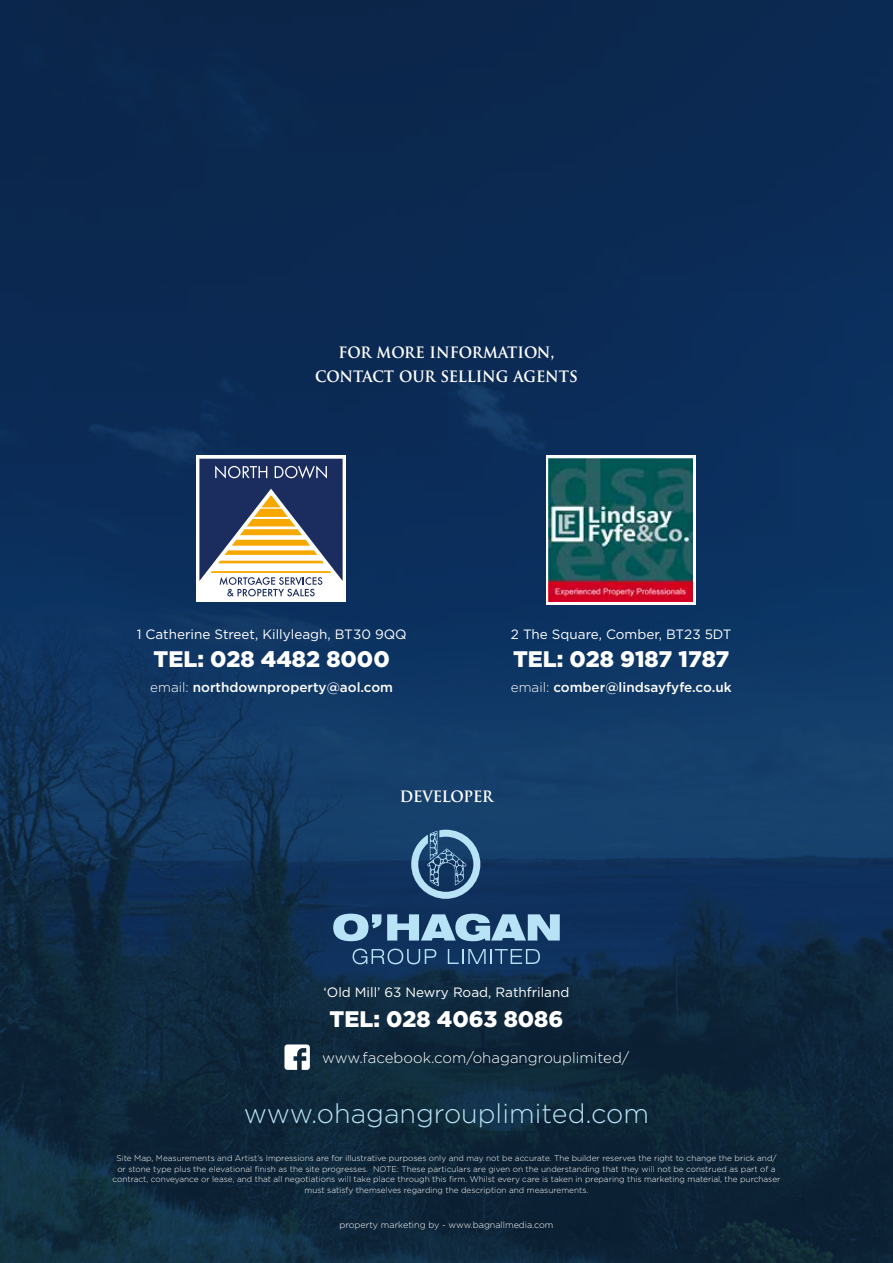
<style>
.page{position:relative;width:893px;height:1263px;background:#fff}
.page>*{position:absolute;margin:0;border:0;box-sizing:border-box;transform-origin:0 0}
.t1{font:300 27px "Gotham";color:#b8e2f6}
.t2{font:900 22.5px "Gotham";color:#fff}
.t3{font:700 18px/24px "Trajan Pro";color:#fff;text-align:center;scale:.9 1}
.t4{font:300 15px "Gotham";color:#fff}
.t5{font:13.5px "Gotham";color:#fff}
.t6{font:500 13.5px "Gotham";color:#fff}
.t7{font:300 9px "Gotham";color:#fff}
.t8{font:300 8.25px/10.5px "Gotham";color:#fff;text-align:center}
.s1{font-weight:300}
</style>
<div class="page">
<img style="left:0;top:0;width:893px;height:1263px">
<svg style="left:284px;top:1044px;width:26px;height:26px"></svg>
<svg style="left:353px;top:949px;width:83px;height:15px"></svg>
<svg style="left:448px;top:949px;width:92px;height:15px"></svg>
<svg style="left:333px;top:914px;width:48px;height:27px"></svg>
<svg style="left:387px;top:914px;width:173px;height:27px;background:#7da4c0"></svg>
<svg style="left:411px;top:830px;width:69px;height:69px;background:#4a7295"></svg>
<div style="left:196px;top:455px;width:150px;height:147px;background:#fff"></div>
<svg style="left:199px;top:459px;width:144px;height:137px"></svg>
<svg style="left:546px;top:455px;width:149px;height:150px"></svg>
<img style="left:549px;top:459px;width:143px;height:143px">
<h3 class="t3" style="left:315px;top:340px;width:293px">FOR MORE INFORMATION,<br>CONTACT OUR SELLING AGENTS</h3>
<h3 class="t5" style="left:137px;top:625px;width:271px">1 Catherine Street, Killyleagh, BT30 9QQ</h3>
<h3 class="t5" style="left:511px;top:625px;width:222px">2 The Square, Comber, BT23 5DT</h3>
<h2 class="t2" style="left:154px;top:644px;width:238px">TEL: 028 4482 8000</h2>
<h2 class="t2" style="left:513px;top:644px;width:218px">TEL: 028 9187 1787</h2>
<h3 class="t6" style="left:150px;top:678px;width:244px"><span class="s1">email:</span> northdownproperty@aol.com</h3>
<h3 class="t6" style="left:511px;top:678px;width:222px"><span class="s1">email:</span> comber@lindsayfyfe.co.uk</h3>
<h3 class="t3" style="left:400px;top:784px;width:105px">DEVELOPER</h3>
<h3 class="t5" style="left:324px;top:984px;width:247px">‘Old Mill’ 63 Newry Road, Rathfriland</h3>
<h2 class="t2" style="left:330px;top:1004px;width:235px">TEL: 028 4063 8086</h2>
<h3 class="t4" style="left:322px;top:1049px;width:309px">www.facebook.com/ohagangrouplimited/</h3>
<h1 class="t1" style="left:244px;top:1096px;width:407px">www.ohagangrouplimited.com</h1>
<p class="t8" style="left:112px;top:1153px;width:669px">Site Map, Measurements and Artist’s Impressions are for illustrative purposes only and may not be accurate. The builder reserves the right to change the brick and/ or stone type plus the elevational finish as the site progresses. NOTE: These particulars are given on the understanding that they will not be construed as part of a contract, conveyance or lease, and that all negotiations will take place through this firm. Whilst every care is taken in preparing this marketing material, the purchaser must satisfy themselves regarding the description and measurements.</p>
<p class="t7" style="left:339px;top:1219px;width:216px">property marketing by - www.bagnallmedia.com</p>
</div>
